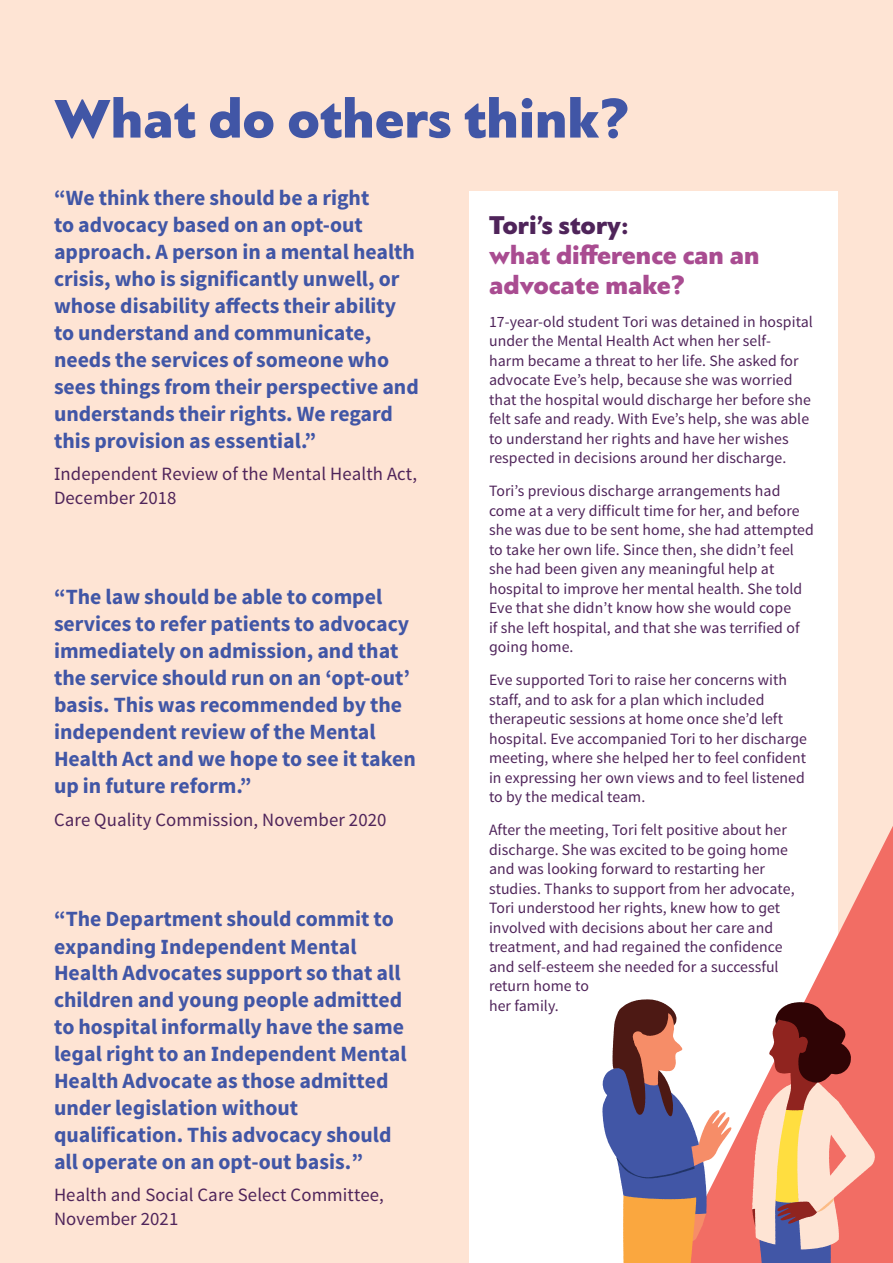
<style>
.page{position:relative;width:893px;height:1263px;background:#fee4d4}
.page>*{position:absolute;margin:0;border:0;box-sizing:border-box;transform-origin:0 0}
.t1{font:900 57px "PF Bague Sans Pro";color:#4156a6}
.t2{font:900 27px/30px "PF Bague Sans Pro";color:#a94c91}
.t3{font:900 27px "PF Bague Sans Pro";color:#4f245a}
.t4{font:700 21.75px/27px "Source Sans Pro";color:#4156a6}
.t5{font:18.75px/24px "Source Sans Pro";letter-spacing:.005em;color:#4f245a}
.t6{font:15.75px/19.5px "Source Sans Pro";letter-spacing:.005em;color:#4f245a}
</style>
<div class="page">
<div style="left:469px;top:191px;width:369px;height:1072px;background:#fff"></div>
<svg style="left:731px;top:826px;width:162px;height:437px"></svg>
<svg style="left:602px;top:999px;width:129px;height:264px"></svg>
<svg style="left:752px;top:1002px;width:123px;height:261px;background:#d09084"></svg>
<h1 class="t1" style="left:54px;top:83px;width:577px">What do others think?</h1>
<p class="t4" style="left:54px;top:185px;width:366px">“We think there should be a right<br>to advocacy based on an opt-out approach. A person in a mental health crisis, who is significantly unwell, or whose disability affects their ability to understand and communicate, needs the services of someone who sees things from their perspective and understands their rights. We regard this provision as essential.”</p>
<p class="t5" style="left:54px;top:462px;width:364px">Independent Review of the Mental Health Act,<br>December 2018</p>
<p class="t4" style="left:54px;top:584px;width:363px">“The law should be able to compel services to refer patients to advocacy immediately on admission, and that the service should run on an ‘opt-out’ basis. This was recommended by the independent review of the Mental Health Act and we hope to see it taken up in future reform.”</p>
<p class="t5" style="left:54px;top:808px;width:334px">Care Quality Commission, November 2020</p>
<p class="t4" style="left:54px;top:906px;width:354px">“The Department should commit to expanding Independent Mental Health Advocates support so that all children and young people admitted to hospital informally have the same legal right to an Independent Mental Health Advocate as those admitted under legislation without qualification. This advocacy should all operate on an opt-out basis.”</p>
<p class="t5" style="left:54px;top:1184px;width:331px;line-height:23.2px">Health and Social Care Select Committee,<br>November 2021</p>
<h2 class="t3" style="left:489px;top:208px;width:142px">Tori’s story:</h2>
<h2 class="t2" style="left:489px;top:241px;width:272px">what difference can an advocate make?</h2>
<p class="t6" style="left:489px;top:312px;width:325px">17-year-old student Tori was detained in hospital under the Mental Health Act when her self-<br>harm became a threat to her life. She asked for advocate Eve’s help, because she was worried that the hospital would discharge her before she felt safe and ready. With Eve’s help, she was able to understand her rights and have her wishes respected in decisions around her discharge.</p>
<p class="t6" style="left:489px;top:481px;width:326px">Tori’s previous discharge arrangements had come at a very difficult time for her, and before she was due to be sent home, she had attempted to take her own life. Since then, she didn’t feel she had been given any meaningful help at hospital to improve her mental health. She told Eve that she didn’t know how she would cope<br>if she left hospital, and that she was terrified of going home.</p>
<p class="t6" style="left:489px;top:670px;width:320px">Eve supported Tori to raise her concerns with staff, and to ask for a plan which included therapeutic sessions at home once she’d left hospital. Eve accompanied Tori to her discharge meeting, where she helped her to feel confident in expressing her own views and to feel listened to by the medical team.</p>
<p class="t6" style="left:489px;top:820px;width:307px">After the meeting, Tori felt positive about her discharge. She was excited to be going home and was looking forward to restarting her studies. Thanks to support from her advocate, Tori understood her rights, knew how to get involved with decisions about her care and treatment, and had regained the confidence and self-esteem she needed for a successful return home to<br>her family.</p>
</div>
